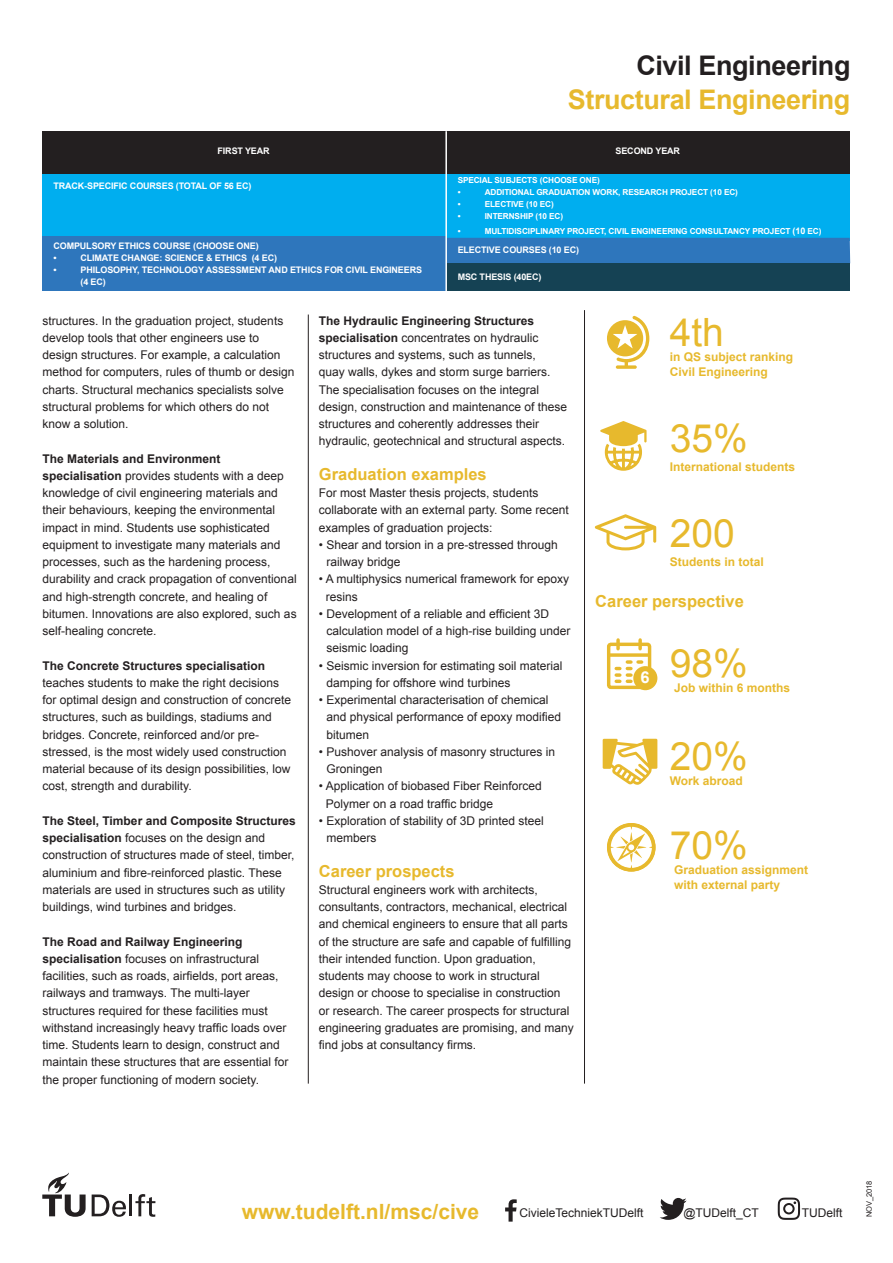
<style>
.page{position:relative;width:893px;height:1263px;background:#fff}
.page>*{position:absolute;margin:0;border:0;box-sizing:border-box;transform-origin:0 0}
.t1{font:39px "Arial";color:#e7b92d}
.Intro{font:700 27px "Arial";letter-spacing:-.015em;color:#e7b92d}
.t2{font:700 27px "Arial";letter-spacing:-.015em;color:#231f20}
.t3{font:700 21px "Arial";color:#e7b92d}
.Body{font:700 16.5px "Arial";color:#e7b92d}
.t4{font:700 16.35px "Arial";color:#fff}
.Body-2{font:12px/17.2px "Arial";color:#231f20}
.t5{font:700 12px "Arial";color:#e7b92d}
.t6{font:700 9px/12px "Arial";letter-spacing:-.015em;color:#fff}
.t7{font:700 8.25px/12px "Arial";letter-spacing:-.015em;color:#fff}
.t8{font:7.5px "Arial";color:#231f20}
.s1{font-size:9px}
.s2{font-weight:700}
</style>
<div class="page">
<hr style="left:308px;top:314px;width:1px;height:769px;background:#231f20">
<hr style="left:584px;top:310px;width:1px;height:773px;background:#231f20">
<div style="left:609px;top:322px;width:32px;height:33px;background:#e7b92d;border-radius:50%"></div>
<div style="left:607px;top:320px;width:36px;height:36px;border:3px solid #e7b92d;border-radius:50%"></div>
<svg style="left:613px;top:316px;width:36px;height:53px"></svg>
<svg style="left:603px;top:739px;width:54px;height:46px"></svg>
<svg style="left:595px;top:514px;width:61px;height:36px"></svg>
<svg style="left:607px;top:823px;width:48px;height:48px"></svg>
<div style="left:607px;top:643px;width:44px;height:46px;border:3px solid #e7b92d;border-radius:2px"></div>
<svg style="left:616px;top:640px;width:4px;height:9px"></svg>
<svg style="left:638px;top:640px;width:4px;height:9px"></svg>
<svg style="left:610px;top:653px;width:38px;height:4px"></svg>
<svg style="left:616px;top:667px;width:4px;height:16px"></svg>
<svg style="left:627px;top:660px;width:4px;height:23px"></svg>
<svg style="left:638px;top:660px;width:4px;height:4px"></svg>
<div style="left:633px;top:666px;width:24px;height:24px;background:#e7b92d;border-radius:50%"></div>
<div style="left:602px;top:420px;width:43px;height:29px;border:3px solid #fff;border-radius:50%"></div>
<svg style="left:600px;top:421px;width:46px;height:50px"></svg>
<hr style="left:129px;top:1194px;width:3px;height:22px;background:#231f20">
<svg style="left:42px;top:1173px;width:44px;height:44px"></svg>
<svg style="left:135px;top:1194px;width:20px;height:23px"></svg>
<svg style="left:92px;top:1194px;width:34px;height:23px"></svg>
<svg style="left:505px;top:1199px;width:12px;height:22px"></svg>
<svg style="left:778px;top:1197px;width:22px;height:23px"></svg>
<svg style="left:660px;top:1198px;width:27px;height:22px"></svg>
<div style="left:42px;top:236px;width:404px;height:55px;background:#2e76bc"></div>
<div style="left:42px;top:131px;width:404px;height:43px;background:#231f20"></div>
<div style="left:446px;top:131px;width:404px;height:43px;background:#231f20"></div>
<div style="left:446px;top:174px;width:404px;height:67px;background:#00aeef"></div>
<div style="left:42px;top:174px;width:404px;height:62px;background:#00aeef"></div>
<div style="left:446px;top:238px;width:404px;height:25px;background:#2e76bc"></div>
<div style="left:446px;top:263px;width:404px;height:28px;background:#154254"></div>
<hr style="left:445px;top:131px;width:2px;height:160px;background:#fff">
<p class="t2" style="left:636px;top:47px;width:216px">Civil Engineering</p>
<p class="Intro" style="left:568px;top:82px;width:284px">Structural Engineering</p>
<p class="t6" style="left:218px;top:145px;width:54px">FIRST YEAR</p>
<p class="t6" style="left:616px;top:145px;width:66px">SECOND YEAR</p>
<p class="t6" style="left:53px;top:180px;width:199px">TRACK-SPECIFIC COURSES (TOTAL OF 56 EC)</p>
<p class="t7" style="left:458px;top:174px;width:144px">SPECIAL SUBJECTS (CHOOSE ONE) •</p>
<p class="t7" style="left:485px;top:186px;width:255px">ADDITIONAL GRADUATION WORK, RESEARCH PROJECT (10 EC)</p>
<p class="t6" style="left:53px;top:240px;width:207px">COMPULSORY ETHICS COURSE (CHOOSE ONE) •</p>
<p class="t6" style="left:80px;top:252px;width:198px">CLIMATE CHANGE: SCIENCE &amp; ETHICS (4 EC)</p>
<p class="t6" style="left:53px;top:264px;width:5px">•</p>
<p class="t6" style="left:80px;top:264px;width:343px">PHILOSOPHY, TECHNOLOGY ASSESSMENT AND ETHICS FOR CIVIL ENGINEERS (4 EC)</p>
<p class="t7" style="left:458px;top:198px;width:4px">•</p>
<p class="t7" style="left:485px;top:198px;width:71px">ELECTIVE (10 EC)</p>
<p class="t7" style="left:458px;top:210px;width:4px">•</p>
<p class="t7" style="left:485px;top:210px;width:80px">INTERNSHIP (10 EC)</p>
<p class="t7" style="left:458px;top:225px;width:4px">•</p>
<p class="t7" style="left:485px;top:225px;width:338px">MULTIDISCIPLINARY PROJECT, CIVIL ENGINEERING CONSULTANCY PROJECT <span class="s1">(10</span> EC)</p>
<p class="t6" style="left:458px;top:245px;width:123px">ELECTIVE COURSES (10 EC)</p>
<p class="t6" style="left:458px;top:272px;width:85px">MSC THESIS (40EC)</p>
<p class="Body-2" style="left:43px;top:312px;width:254px">structures. In the graduation project, students develop tools that other engineers use to design structures. For example, a calculation method for computers, rules of thumb or design charts. Structural mechanics specialists solve structural problems for which others do not know a solution.</p>
<p class="Body-2" style="left:43px;top:450px;width:256px"><span class="s2">The Materials and Environment specialisation</span> provides students with a deep knowledge of civil engineering materials and their behaviours, keeping the environmental impact in mind. Students use sophisticated equipment to investigate many materials and processes, such as the hardening process, durability and crack propagation of conventional and high-strength concrete, and healing of bitumen. Innovations are also explored, such as self-healing concrete.</p>
<p class="Body-2" style="left:43px;top:657px;width:250px"><span class="s2">The Concrete Structures specialisation </span>teaches students to make the right decisions for optimal design and construction of concrete structures, such as buildings, stadiums and bridges. Concrete, reinforced and/or pre&shy;stressed, is the most widely used construction material because of its design possibilities, low cost, strength and durability.</p>
<p class="Body-2" style="left:43px;top:812px;width:255px"><span class="s2">The Steel, Timber and Composite Structures specialisation</span> focuses on the design and construction of structures made of steel, timber, aluminium and fibre-reinforced plastic. These materials are used in structures such as utility buildings, wind turbines and bridges.</p>
<p class="Body-2" style="left:43px;top:933px;width:248px"><span class="s2">The Road and Railway Engineering specialisation</span> focuses on infrastructural facilities, such as roads, airfields, port areas, railways and tramways. The multi-layer structures required for these facilities must withstand increasingly heavy traffic loads over time. Students learn to design, construct and maintain these structures that are essential for the proper functioning of modern society.</p>
<p class="Body-2" style="left:319px;top:312px;width:250px"><span class="s2">The Hydraulic Engineering Structures specialisation</span> concentrates on hydraulic structures and systems, such as tunnels,<br>quay walls, dykes and storm surge barriers.<br>The specialisation focuses on the integral design, construction and maintenance of these structures and coherently addresses their hydraulic, geotechnical and structural aspects.</p>
<p class="Body" style="left:319px;top:463px;width:169px">Graduation examples</p>
<p class="Body-2" style="left:319px;top:484px;width:251px">For most Master thesis projects, students collaborate with an external party. Some recent examples of graduation projects:</p>
<p class="Body-2" style="left:326px;top:536px;width:233px;text-indent:-8px">• Shear and torsion in a pre-stressed through railway bridge</p>
<p class="Body-2" style="left:326px;top:571px;width:245px;text-indent:-7px">• A multiphysics numerical framework for epoxy resins</p>
<p class="Body-2" style="left:326px;top:605px;width:246px;text-indent:-8px">• Development of a reliable and efficient 3D calculation model of a high-rise building under seismic loading</p>
<p class="Body-2" style="left:326px;top:657px;width:238px;text-indent:-8px">• Seismic inversion for estimating soil material damping for offshore wind turbines</p>
<p class="Body-2" style="left:326px;top:691px;width:236px;text-indent:-8px">• Experimental characterisation of chemical and physical performance of epoxy modified bitumen</p>
<p class="Body-2" style="left:326px;top:743px;width:230px;text-indent:-8px">• Pushover analysis of masonry structures in<br>Groningen</p>
<p class="Body-2" style="left:326px;top:778px;width:218px;text-indent:-7px">• Application of biobased Fiber Reinforced<br>Polymer on a road traffic bridge</p>
<p class="Body-2" style="left:326px;top:812px;width:219px;text-indent:-8px">• Exploration of stability of 3D printed steel members</p>
<p class="Body" style="left:319px;top:860px;width:137px">Career prospects</p>
<p class="Body-2" style="left:319px;top:881px;width:256px">Structural engineers work with architects, consultants, contractors, mechanical, electrical and chemical engineers to ensure that all parts of the structure are safe and capable of fulfilling their intended function. Upon graduation, students may choose to work in structural design or choose to specialise in construction or research. The career prospects for structural engineering graduates are promising, and many find jobs at consultancy firms.</p>
<p class="t1" style="left:670px;top:307px;width:56px">4th</p>
<p class="t5" style="left:670px;top:349px;width:125px">in QS subject ranking</p>
<p class="t5" style="left:670px;top:364px;width:100px">Civil Engineering</p>
<p class="t1" style="left:670px;top:412px;width:80px">35%</p>
<p class="t5" style="left:670px;top:459px;width:127px">International students</p>
<p class="t1" style="left:670px;top:507px;width:67px">200</p>
<p class="t5" style="left:670px;top:554px;width:96px">Students in total</p>
<p class="Body" style="left:595px;top:590px;width:150px">Career perspective</p>
<p class="t4" style="left:641px;top:666px;width:11px">6</p>
<p class="t1" style="left:670px;top:637px;width:80px">98%</p>
<p class="t5" style="left:674px;top:679px;width:118px">Job within 6 months</p>
<p class="t1" style="left:670px;top:731px;width:80px">20%</p>
<p class="t5" style="left:670px;top:773px;width:75px">Work abroad</p>
<p class="t1" style="left:670px;top:819px;width:80px">70%</p>
<p class="t5" style="left:674px;top:861px;width:136px">Graduation assignment</p>
<p class="t5" style="left:674px;top:876px;width:108px">with external party</p>
<p class="t3" style="left:242px;top:1197px;width:239px">www.tudelft.nl/msc/cive</p>
<p class="Body-2" style="left:519px;top:1204px;width:126px">CivieleTechniekTUDelft</p>
<p class="Body-2" style="left:683px;top:1204px;width:77px">@TUDelft_CT</p>
<p class="Body-2" style="left:802px;top:1204px;width:42px">TUDelft</p>
<p class="t8" style="left:864px;top:1217px;width:39px;rotate:-90deg">NOV_2018</p>
</div>
